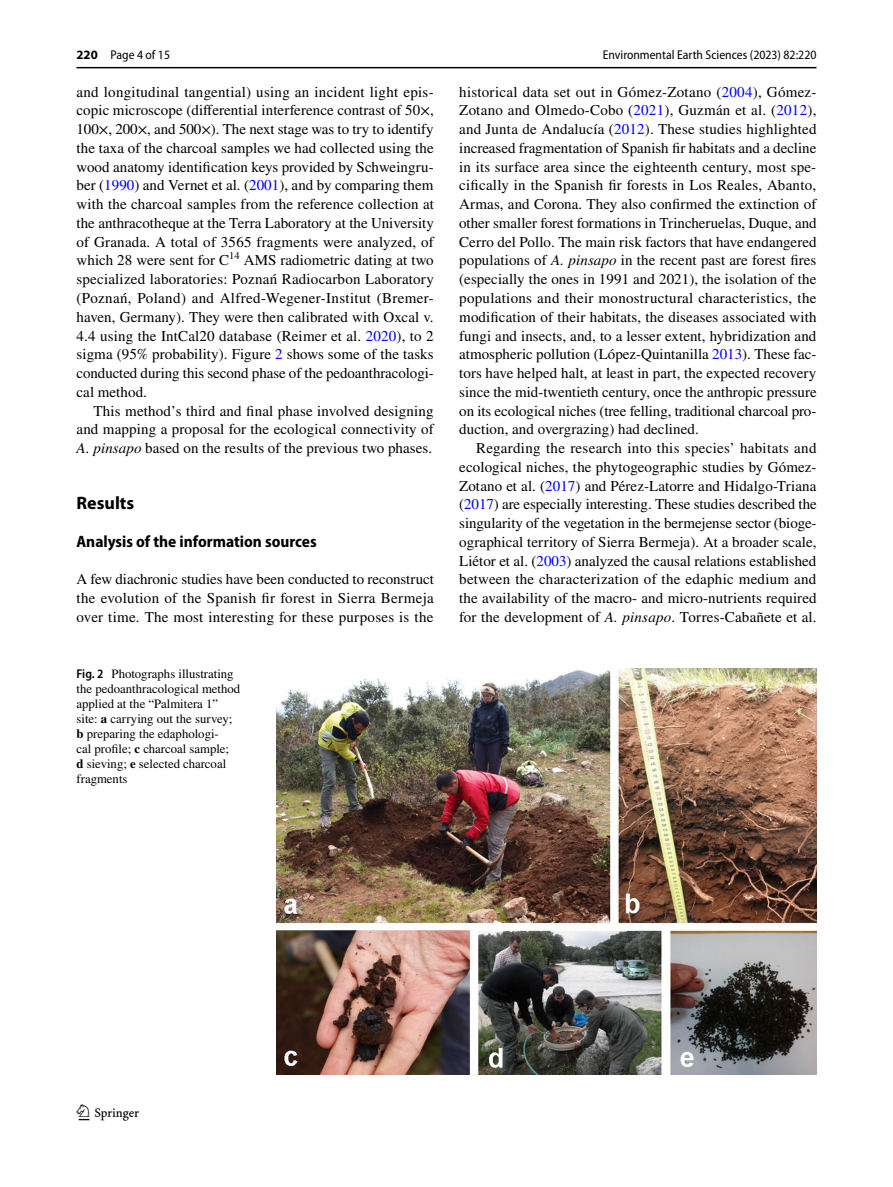
<style>
.page{position:relative;width:893px;height:1187px;background:#fff}
.page>*{position:absolute;margin:0;border:0;box-sizing:border-box;transform-origin:0 0}
.t1{font:22.5px "Springnew Regular 2";color:#000}
.t2{font:700 18px "Myriad Pro";color:#000}
.t3{font:700 semi-condensed 16.5px "Myriad Pro";color:#000}
.t4{font:15px/18.8px "STIX";letter-spacing:.005em;color:#000;text-align:justify}
.t5{font:12.75px/15px "STIX";color:#000}
.t6{font:semi-condensed 12.75px "Myriad Pro";color:#000}
.s1{font-weight:700;font-stretch:normal}
.s2{color:#00f}
.s3{font-style:italic}
.s4{font-family:"Myriad Pro";font-weight:600;font-stretch:semi-condensed}
.s5{font-weight:700}
</style>
<div class="page">
<hr style="left:77px;top:67px;width:739px;height:1px;background:#000">
<img style="left:276px;top:668px;width:540px;height:405px">
<p class="t6" style="left:77px;top:48px;width:95px"><span class="s1">220</span> Page 4 of 15</p>
<p class="t4" style="left:77px;top:83px;width:359px">and longitudinal tangential) using an incident light epis&shy;copic microscope (differential interference contrast of 50×, 100×, 200×, and 500×). The next stage was to try to identify the taxa of the charcoal samples we had collected using the wood anatomy identification keys provided by Schweingru&shy;ber (<span class="s2">1990</span>) and Vernet et al. (<span class="s2">2001</span>), and by comparing them with the charcoal samples from the reference collection at the anthracotheque at the Terra Laboratory at the University of Granada. A total of 3565 fragments were analyzed, of which 28 were sent for C<sup>14</sup> AMS radiometric dating at two specialized laboratories: Poznań Radiocarbon Laboratory (Poznań, Poland) and Alfred-Wegener-Institut (Bremer&shy;haven, Germany). They were then calibrated with Oxcal v.<br>4.4 using the IntCal20 database (Reimer et al. <span class="s2">2020</span>), to 2 sigma (95% probability). Figure <span class="s2">2</span> shows some of the tasks conducted during this second phase of the pedoanthracologi&shy;cal method.</p>
<p class="t4" style="left:77px;top:402px;width:359px;text-indent:17px">This method’s third and final phase involved designing and mapping a proposal for the ecological connectivity of <span class="s3">A. pinsapo</span> based on the results of the previous two phases.</p>
<p class="t2" style="left:77px;top:491px;width:59px">Results</p>
<p class="t3" style="left:77px;top:532px;width:242px">Analysis of the information sources</p>
<p class="t4" style="left:77px;top:571px;width:359px">A few diachronic studies have been conducted to reconstruct the evolution of the Spanish fir forest in Sierra Bermeja over time. The most interesting for these purposes is the</p>
<p class="t5" style="left:77px;top:667px;width:165px"><span class="s4">Fig. 2</span> Photographs illustrating the pedoanthracological method applied at the “Palmitera 1” site: <span class="s5">a</span> carrying out the survey; <span class="s5">b</span> preparing the edaphologi-<br>cal profile; <span class="s5">c</span> charcoal sample;<br><span class="s5">d</span> sieving; <span class="s5">e</span> selected charcoal fragments</p>
<p class="t6" style="left:603px;top:48px;width:215px">Environmental Earth Sciences (2023) 82:220</p>
<p class="t4" style="left:459px;top:83px;width:359px">historical data set out in Gómez-Zotano (<span class="s2">2004</span>), Gómez-Zotano and Olmedo-Cobo (<span class="s2">2021</span>), Guzmán et al. (<span class="s2">2012</span>), and Junta de Andalucía (<span class="s2">2012</span>). These studies highlighted increased fragmentation of Spanish fir habitats and a decline in its surface area since the eighteenth century, most spe&shy;cifically in the Spanish fir forests in Los Reales, Abanto, Armas, and Corona. They also confirmed the extinction of other smaller forest formations in Trincheruelas, Duque, and Cerro del Pollo. The main risk factors that have endangered populations of <span class="s3">A. pinsapo</span> in the recent past are forest fires (especially the ones in 1991 and 2021), the isolation of the populations and their monostructural characteristics, the modification of their habitats, the diseases associated with fungi and insects, and, to a lesser extent, hybridization and atmospheric pollution (López-Quintanilla <span class="s2">2013</span>). These fac&shy;tors have helped halt, at least in part, the expected recovery since the mid-twentieth century, once the anthropic pressure on its ecological niches (tree felling, traditional charcoal pro&shy;duction, and overgrazing) had declined.</p>
<p class="t4" style="left:459px;top:439px;width:359px;text-indent:17px">Regarding the research into this species’ habitats and ecological niches, the phytogeographic studies by Gómez-Zotano et al. (<span class="s2">2017</span>) and Pérez-Latorre and Hidalgo-Triana (<span class="s2">2017</span>) are especially interesting. These studies described the singularity of the vegetation in the bermejense sector (bioge&shy;ographical territory of Sierra Bermeja). At a broader scale, Liétor et al. (<span class="s2">2003</span>) analyzed the causal relations established between the characterization of the edaphic medium and the availability of the macro- and micro-nutrients required for the development of <span class="s3">A. pinsapo</span>. Torres-Cabañete et al.</p>
<h1 class="t1" style="left:79px;top:1104px;width:62px">1 3</h1>
</div>
